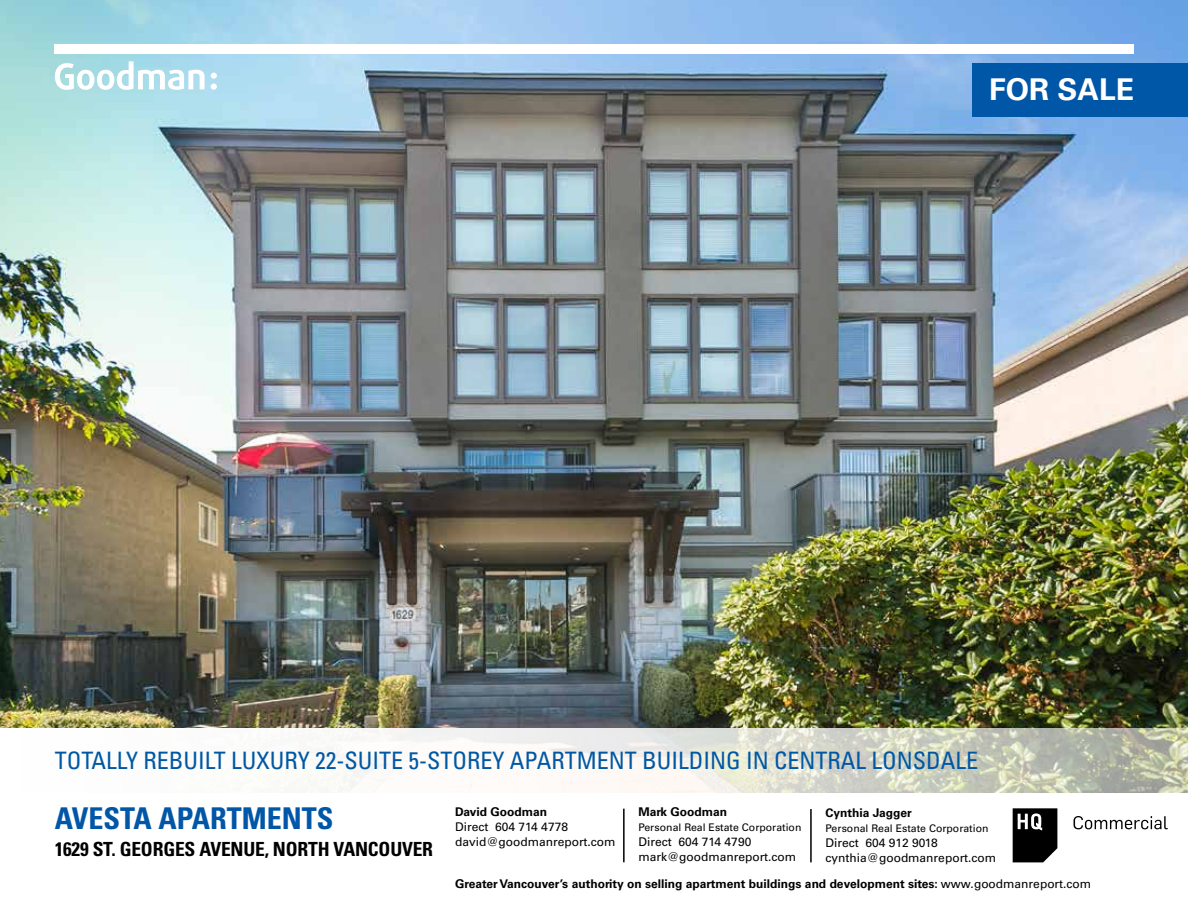
<style>
.page{position:relative;width:1188px;height:918px;background:#fff}
.page>*{position:absolute;margin:0;border:0;box-sizing:border-box;transform-origin:0 0}
.t1{font:700 condensed 30px "Univers LT Std";color:#0056a7}
.t2{font:700 30px "Univers LT Std";color:#fff}
.t3{font:condensed 24px "Univers LT Std";color:#0058a4}
.t4{font:700 condensed 19.5px "Univers LT Std";letter-spacing:-.01em;color:#000}
.t5{font:700 12px "Univers LT Std";color:#000}
.t6{font:12px/15px "Univers LT Std";color:#000}
.t7{font:10.5px "Univers LT Std";color:#000}
.s1{font-weight:400}
</style>
<div class="page">
<img style="left:0;top:0;width:1188px;height:728px">
<svg style="left:318px;top:728px;width:870px;height:65px"></svg>
<svg style="left:1013px;top:809px;width:44px;height:53px;background:#212121"></svg>
<svg style="left:1074px;top:816px;width:94px;height:13px"></svg>
<hr style="left:810px;top:809px;width:2px;height:53px;background:#000">
<hr style="left:623px;top:809px;width:2px;height:53px;background:#000">
<div style="left:972px;top:63px;width:216px;height:53px;background:#0056a7"></div>
<svg style="left:55px;top:61px;width:150px;height:29px"></svg>
<svg style="left:211px;top:73px;width:6px;height:17px"></svg>
<div style="left:54px;top:44px;width:1080px;height:10px;background:#fff"></div>
<h1 class="t2" style="left:989px;top:72px;width:147px">For Sale</h1>
<h2 class="t3" style="left:55px;top:745px;width:925px">TOTALLY REBUILT LUXURY 22-SUITE 5-STOREY APARTMENT BUILDING IN CENTRAL LONSDALE</h2>
<h1 class="t1" style="left:55px;top:800px;width:280px">AVESTA APARTMENTS</h1>
<h3 class="t4" style="left:55px;top:837px;width:380px">1629 ST. GEORGES AVENUE, NORTH VANCOUVER</h3>
<p class="t5" style="left:455px;top:805px;width:94px">David Goodman</p>
<p class="t6" style="left:455px;top:820px;width:162px">Direct 604 714 4778 david@goodmanreport.com</p>
<p class="t5" style="left:638px;top:805px;width:90px">Mark Goodman</p>
<p class="t7" style="left:638px;top:821px;width:165px">Personal Real Estate Corporation</p>
<p class="t6" style="left:638px;top:835px;width:159px">Direct 604 714 4790 mark@goodmanreport.com</p>
<p class="t5" style="left:825px;top:806px;width:88px">Cynthia Jagger</p>
<p class="t7" style="left:825px;top:822px;width:165px">Personal Real Estate Corporation</p>
<p class="t6" style="left:825px;top:836px;width:172px">Direct 604 912 9018 cynthia@goodmanreport.com</p>
<p class="t5" style="left:455px;top:877px;width:637px">Greater Vancouver’s authority on selling apartment buildings and development sites: <span class="s1">www.goodmanreport.com</span></p>
</div>
